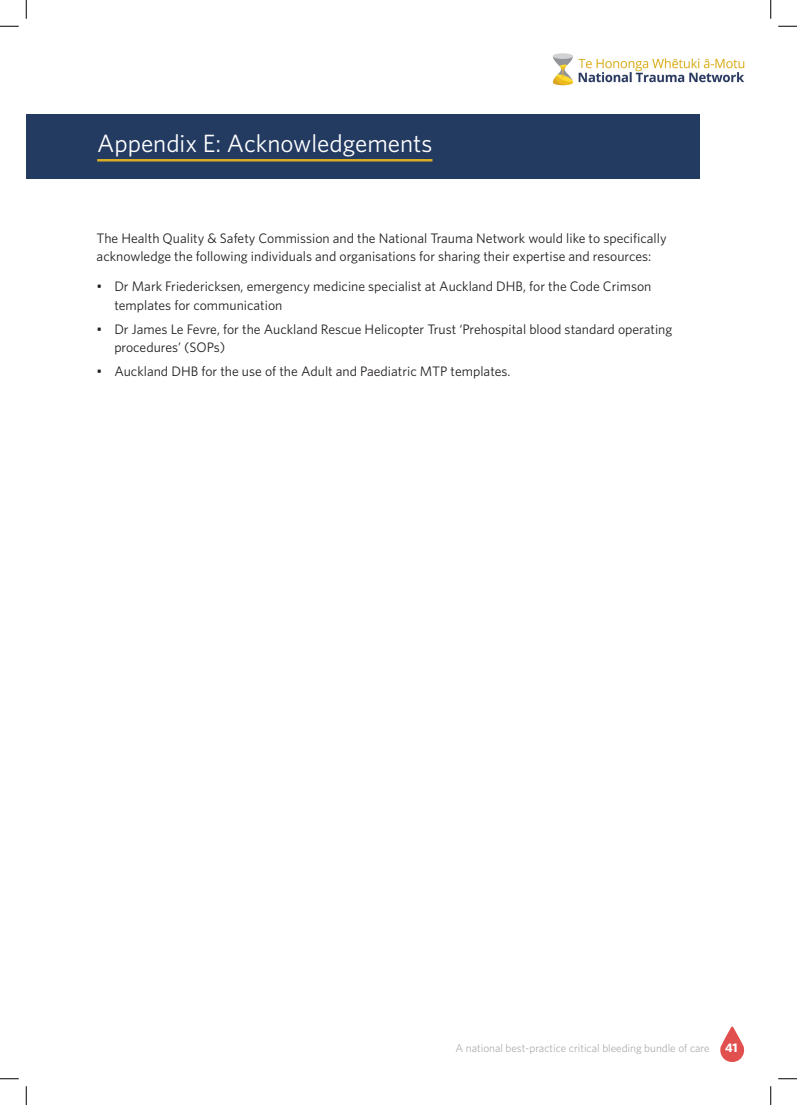
<style>
.page{position:relative;width:797px;height:1105px;background:#fff}
.page>*{position:absolute;margin:0;border:0;box-sizing:border-box;transform-origin:0 0}
.Heading{font:25px "Whitney";color:#fff}
.Body_Copy{font:13.75px/18.8px "Whitney";color:#231f20}
.t1{font:700 12.5px "Whitney";color:#fff}
.t2{font:300 11.25px "Whitney";color:#93969a}
</style>
<div class="page">
<svg style="left:720px;top:1026px;width:25px;height:36px"></svg>
<img style="left:552px;top:53px;width:193px;height:33px">
<div style="left:26px;top:114px;width:673px;height:64px;background:#233a61"></div>
<hr style="left:97px;top:159px;width:335px;height:3px;background:#dbad26">
<svg style="left:0;top:25px;width:19px;height:2px"></svg>
<svg style="left:778px;top:25px;width:19px;height:2px"></svg>
<svg style="left:0;top:1078px;width:19px;height:1px"></svg>
<svg style="left:778px;top:1078px;width:19px;height:1px"></svg>
<svg style="left:25px;top:0;width:2px;height:19px"></svg>
<svg style="left:25px;top:1086px;width:2px;height:19px"></svg>
<svg style="left:770px;top:0;width:1px;height:19px"></svg>
<svg style="left:770px;top:1086px;width:1px;height:19px"></svg>
<p class="Heading" style="left:97px;top:127px;width:337px">Appendix E: Acknowledgements</p>
<p class="Body_Copy" style="left:97px;top:228px;width:571px">The Health Quality &amp; Safety Commission and the National Trauma Network would like to specifically acknowledge the following individuals and organisations for sharing their expertise and resources:</p>
<p class="Body_Copy" style="left:114px;top:276px;width:538px;text-indent:-18px">• Dr Mark Friedericksen, emergency medicine specialist at Auckland DHB, for the Code Crimson templates for communication</p>
<p class="Body_Copy" style="left:114px;top:319px;width:559px;text-indent:-18px">• Dr James Le Fevre, for the Auckland Rescue Helicopter Trust ‘Prehospital blood standard operating procedures’ (SOPs)</p>
<p class="Body_Copy" style="left:97px;top:362px;width:415px">• Auckland DHB for the use of the Adult and Paediatric MTP templates.</p>
<p class="t2" style="left:455px;top:1041px;width:255px">A national best-practice critical bleeding bundle of care</p>
<p class="t1" style="left:725px;top:1039px;width:14px">41</p>
</div>
